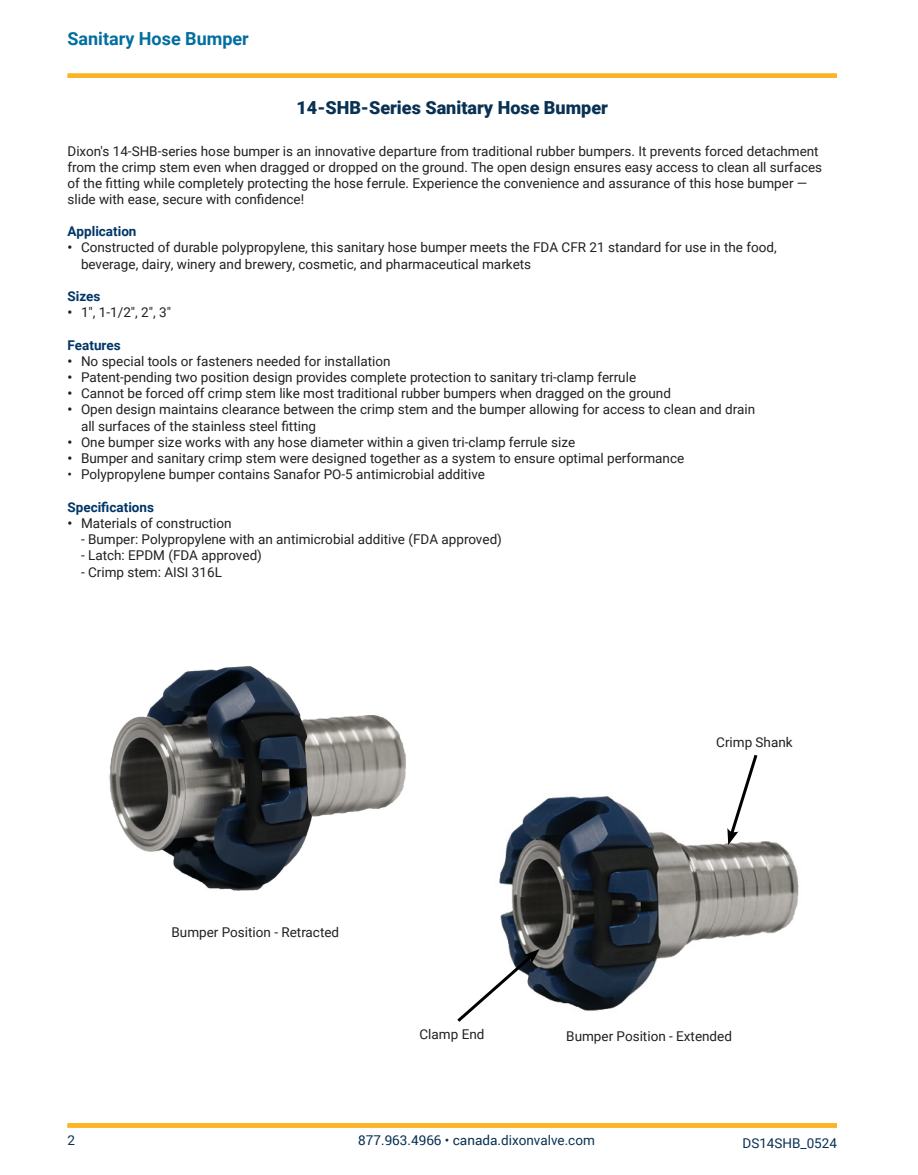
<style>
.page{position:relative;width:918px;height:1175px;background:#fff}
.page>*{position:absolute;margin:0;border:0;box-sizing:border-box;transform-origin:0 0}
._2020_Product_Name{font:900 18px "Roboto";color:#093153}
.t1{font:700 18px "Roboto";color:#006e9f}
._2020_Body_Text{font:13.5px/16.2px "Roboto";color:#231f20}
._2020_Body_Text_Bullets{font:13.5px "Roboto";color:#231f20}
.t2{font:13.5px "Roboto";color:#093153}
._2020_Body_Text_Header{font:700 13.5px "Roboto";color:#003667}
.s1{font-weight:700}
</style>
<div class="page">
<div style="left:68px;top:73px;width:769px;height:5px;background:#fcb424"></div>
<hr style="left:68px;top:1123px;width:769px;height:4px;background:#fcb424">
<img style="left:109px;top:666px;width:297px;height:225px">
<img style="left:499px;top:796px;width:300px;height:215px">
<svg style="left:727px;top:754px;width:33px;height:91px"></svg>
<svg style="left:457px;top:949px;width:83px;height:73px"></svg>
<p class="t1" style="left:68px;top:26px;width:183px">Sanitary Hose Bumper</p>
<p class="_2020_Product_Name" style="left:297px;top:95px;width:313px">14-SHB-Series Sanitary Hose Bumper</p>
<p class="_2020_Body_Text" style="left:68px;top:142px;width:756px">Dixon's 14-SHB-series hose bumper is an innovative departure from traditional rubber bumpers. It prevents forced detachment from the crimp stem even when dragged or dropped on the ground. The open design ensures easy access to clean all surfaces of the fitting while completely protecting the hose ferrule. Experience the convenience and assurance of this hose bumper — slide with ease, secure with confidence!</p>
<p class="_2020_Body_Text_Header" style="left:68px;top:222px;width:71px">Application</p>
<p class="_2020_Body_Text" style="left:68px;top:239px;width:711px"><span class="s1">•</span> Constructed of durable polypropylene, this sanitary hose bumper meets the FDA CFR 21 standard for use in the food,</p>
<p class="_2020_Body_Text" style="left:81px;top:255px;width:452px">beverage, dairy, winery and brewery, cosmetic, and pharmaceutical markets</p>
<p class="_2020_Body_Text_Header" style="left:68px;top:287px;width:34px">Sizes</p>
<p class="_2020_Body_Text" style="left:68px;top:304px;width:105px"><span class="s1">•</span> 1", 1-1/2", 2", 3"</p>
<p class="_2020_Body_Text_Header" style="left:68px;top:335px;width:55px">Features</p>
<p class="_2020_Body_Text" style="left:68px;top:352px;width:325px"><span class="s1">•</span> No special tools or fasteners needed for installation</p>
<p class="_2020_Body_Text" style="left:68px;top:368px;width:570px"><span class="s1">•</span> Patent-pending two position design provides complete protection to sanitary tri-clamp ferrule</p>
<p class="_2020_Body_Text" style="left:68px;top:385px;width:605px"><span class="s1">•</span> Cannot be forced off crimp stem like most traditional rubber bumpers when dragged on the ground</p>
<p class="_2020_Body_Text" style="left:68px;top:401px;width:689px"><span class="s1">•</span> Open design maintains clearance between the crimp stem and the bumper allowing for access to clean and drain</p>
<p class="_2020_Body_Text" style="left:81px;top:417px;width:237px">all surfaces of the stainless steel fitting</p>
<p class="_2020_Body_Text" style="left:68px;top:433px;width:509px"><span class="s1">•</span> One bumper size works with any hose diameter within a given tri-clamp ferrule size</p>
<p class="_2020_Body_Text" style="left:68px;top:449px;width:618px"><span class="s1">•</span> Bumper and sanitary crimp stem were designed together as a system to ensure optimal performance</p>
<p class="_2020_Body_Text" style="left:68px;top:466px;width:419px">• Polypropylene bumper contains Sanafor PO-5 antimicrobial additive</p>
<p class="_2020_Body_Text_Header" style="left:68px;top:497px;width:88px">Specifications</p>
<p class="_2020_Body_Text" style="left:68px;top:514px;width:166px"><span class="s1">•</span> Materials of construction</p>
<p class="_2020_Body_Text" style="left:81px;top:530px;width:422px">- Bumper: Polypropylene with an antimicrobial additive (FDA approved)</p>
<p class="_2020_Body_Text" style="left:81px;top:547px;width:182px">- Latch: EPDM (FDA approved)</p>
<p class="_2020_Body_Text" style="left:81px;top:563px;width:142px">- Crimp stem: AISI 316L</p>
<p class="_2020_Body_Text_Bullets" style="left:172px;top:922px;width:169px">Bumper Position - Retracted</p>
<p class="_2020_Body_Text_Bullets" style="left:716px;top:732px;width:78px">Crimp Shank</p>
<p class="_2020_Body_Text_Bullets" style="left:420px;top:1024px;width:66px">Clamp End</p>
<p class="_2020_Body_Text_Bullets" style="left:566px;top:1026px;width:167px">Bumper Position - Extended</p>
<p class="t2" style="left:68px;top:1131px;width:9px">2</p>
<p class="t2" style="left:358px;top:1131px;width:238px">877.963.4966 • canada.dixonvalve.com</p>
<p class="t2" style="left:743px;top:1133px;width:96px">DS14SHB_0524</p>
</div>
